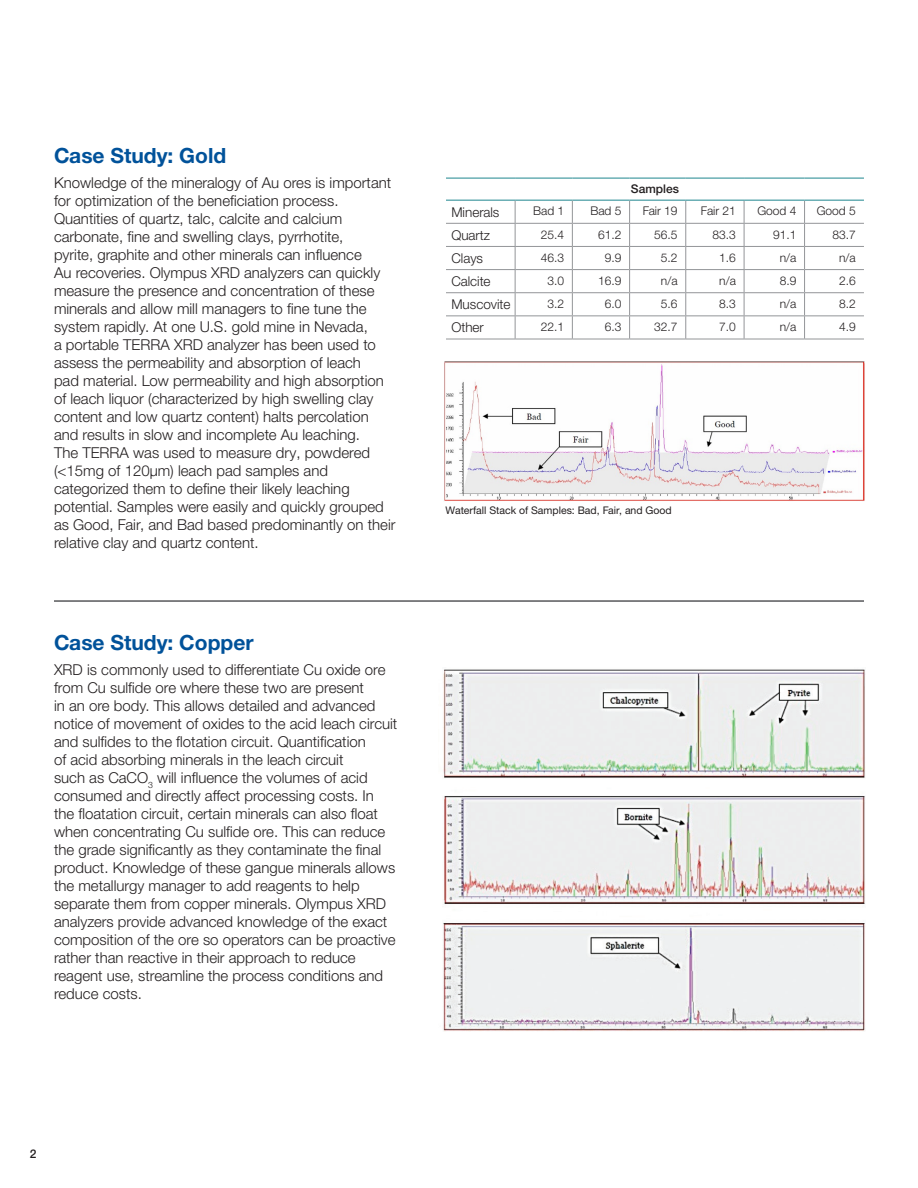
<style>
.page{position:relative;width:918px;height:1188px;background:#fff}
.page>*{position:absolute;margin:0;border:0;box-sizing:border-box;transform-origin:0 0}
.Title_2{font:700 21px "Helvetica Neue LTW1 G";color:#01529a}
.Text{font:300 15px/18px "Helvetica Neue LTW1 G";color:#231f20}
.Text-2{font:300 13.5px "Helvetica Neue LTW1 G";color:#231f20}
.Table_cell_text{font:300 12px "Helvetica Neue LTW1 G";color:#231f20}
.Table_column_header{font:500 12px "Helvetica Neue LTW1 G";color:#231f20}
.Pagination{font:500 12px "Helvetica Neue LTW1 G";color:#231f20}
.t1{font:10.5px "Helvetica Neue LTW1 G";color:#231f20}
</style>
<div class="page">
<hr style="left:515px;top:223px;width:57px;height:1px;background:#939598">
<hr style="left:572px;top:223px;width:58px;height:1px;background:#939598">
<hr style="left:630px;top:223px;width:56px;height:1px;background:#939598">
<hr style="left:686px;top:223px;width:58px;height:1px;background:#939598">
<hr style="left:744px;top:223px;width:61px;height:1px;background:#939598">
<hr style="left:805px;top:223px;width:59px;height:1px;background:#939598">
<hr style="left:515px;top:246px;width:57px;height:1px;background:#939598">
<hr style="left:572px;top:246px;width:58px;height:1px;background:#939598">
<hr style="left:630px;top:246px;width:56px;height:1px;background:#939598">
<hr style="left:686px;top:246px;width:58px;height:1px;background:#939598">
<hr style="left:744px;top:246px;width:61px;height:1px;background:#939598">
<hr style="left:805px;top:246px;width:59px;height:1px;background:#939598">
<hr style="left:515px;top:269px;width:57px;height:1px;background:#939598">
<hr style="left:572px;top:269px;width:58px;height:1px;background:#939598">
<hr style="left:630px;top:269px;width:56px;height:1px;background:#939598">
<hr style="left:686px;top:269px;width:58px;height:1px;background:#939598">
<hr style="left:744px;top:269px;width:61px;height:1px;background:#939598">
<hr style="left:805px;top:269px;width:59px;height:1px;background:#939598">
<hr style="left:515px;top:292px;width:57px;height:1px;background:#939598">
<hr style="left:572px;top:292px;width:58px;height:1px;background:#939598">
<hr style="left:630px;top:292px;width:56px;height:1px;background:#939598">
<hr style="left:686px;top:292px;width:58px;height:1px;background:#939598">
<hr style="left:744px;top:292px;width:61px;height:1px;background:#939598">
<hr style="left:805px;top:292px;width:59px;height:1px;background:#939598">
<hr style="left:515px;top:315px;width:57px;height:1px;background:#939598">
<hr style="left:572px;top:315px;width:58px;height:1px;background:#939598">
<hr style="left:630px;top:315px;width:56px;height:1px;background:#939598">
<svg style="left:629px;top:201px;width:1px;height:138px"></svg>
<hr style="left:686px;top:315px;width:58px;height:1px;background:#939598">
<svg style="left:685px;top:201px;width:1px;height:138px"></svg>
<hr style="left:744px;top:315px;width:61px;height:1px;background:#939598">
<svg style="left:744px;top:201px;width:1px;height:138px"></svg>
<hr style="left:805px;top:315px;width:59px;height:1px;background:#939598">
<hr style="left:446px;top:223px;width:69px;height:1px;background:#939598">
<hr style="left:446px;top:246px;width:69px;height:1px;background:#939598">
<hr style="left:446px;top:269px;width:69px;height:1px;background:#939598">
<hr style="left:446px;top:292px;width:69px;height:1px;background:#939598">
<hr style="left:446px;top:315px;width:69px;height:1px;background:#939598">
<hr style="left:446px;top:339px;width:69px;height:1px;background:#939598">
<hr style="left:515px;top:339px;width:57px;height:1px;background:#939598">
<hr style="left:572px;top:339px;width:58px;height:1px;background:#939598">
<hr style="left:630px;top:339px;width:56px;height:1px;background:#939598">
<hr style="left:686px;top:339px;width:58px;height:1px;background:#939598">
<hr style="left:744px;top:339px;width:61px;height:1px;background:#939598">
<svg style="left:804px;top:201px;width:1px;height:138px"></svg>
<hr style="left:805px;top:339px;width:59px;height:1px;background:#939598">
<hr style="left:446px;top:178px;width:69px;height:1px;background:#37939b">
<hr style="left:515px;top:178px;width:57px;height:1px;background:#37939b">
<hr style="left:572px;top:178px;width:58px;height:1px;background:#37939b">
<hr style="left:630px;top:178px;width:56px;height:1px;background:#37939b">
<hr style="left:686px;top:178px;width:58px;height:1px;background:#37939b">
<hr style="left:744px;top:178px;width:61px;height:1px;background:#37939b">
<hr style="left:805px;top:178px;width:59px;height:1px;background:#37939b">
<hr style="left:446px;top:200px;width:69px;height:1px;background:#37939b">
<hr style="left:515px;top:200px;width:57px;height:1px;background:#37939b">
<hr style="left:572px;top:200px;width:58px;height:1px;background:#37939b">
<hr style="left:630px;top:200px;width:56px;height:1px;background:#37939b">
<hr style="left:686px;top:200px;width:58px;height:1px;background:#37939b">
<hr style="left:744px;top:200px;width:61px;height:1px;background:#37939b">
<hr style="left:805px;top:200px;width:59px;height:1px;background:#37939b">
<svg style="left:515px;top:201px;width:1px;height:138px"></svg>
<svg style="left:572px;top:201px;width:1px;height:138px"></svg>
<img style="left:444px;top:361px;width:421px;height:140px">
<img style="left:443px;top:669px;width:422px;height:363px">
<hr style="left:54px;top:600px;width:810px;height:2px;background:#57585a">
<p class="Title_2" style="left:54px;top:143px;width:174px">Case Study: Gold</p>
<p class="Text" style="left:54px;top:174px;width:343px">Knowledge of the mineralogy of Au ores is important for optimization of the beneficiation process.<br>Quantities of quartz, talc, calcite and calcium carbonate, fine and swelling clays, pyrrhotite,<br>pyrite, graphite and other minerals can influence<br>Au recoveries. Olympus XRD analyzers can quickly measure the presence and concentration of these minerals and allow mill managers to fine tune the system rapidly. At one U.S. gold mine in Nevada,<br>a portable TERRA XRD analyzer has been used to assess the permeability and absorption of leach<br>pad material. Low permeability and high absorption of leach liquor (characterized by high swelling clay content and low quartz content) halts percolation and results in slow and incomplete Au leaching.<br>The TERRA was used to measure dry, powdered (&lt;15mg of 120µm) leach pad samples and categorized them to define their likely leaching potential. Samples were easily and quickly grouped as Good, Fair, and Bad based predominantly on their relative clay and quartz content.</p>
<p class="Title_2" style="left:54px;top:630px;width:201px">Case Study: Copper</p>
<p class="Text" style="left:54px;top:660px;width:345px">XRD is commonly used to differentiate Cu oxide ore from Cu sulfide ore where these two are present<br>in an ore body. This allows detailed and advanced notice of movement of oxides to the acid leach circuit and sulfides to the flotation circuit. Quantification<br>of acid absorbing minerals in the leach circuit<br>such as CaCO<sub>3</sub> will influence the volumes of acid consumed and directly affect processing costs. In the floatation circuit, certain minerals can also float when concentrating Cu sulfide ore. This can reduce the grade significantly as they contaminate the final product. Knowledge of these gangue minerals allows the metallurgy manager to add reagents to help separate them from copper minerals. Olympus XRD analyzers provide advanced knowledge of the exact composition of the ore so operators can be proactive rather than reactive in their approach to reduce reagent use, streamline the process conditions and reduce costs.</p>
<p class="Table_column_header" style="left:631px;top:182px;width:50px">Samples</p>
<p class="Text-2" style="left:451px;top:204px;width:49px">Minerals</p>
<p class="Table_cell_text" style="left:533px;top:204px;width:33px">Bad 1</p>
<p class="Table_cell_text" style="left:590px;top:204px;width:33px">Bad 5</p>
<p class="Table_cell_text" style="left:643px;top:204px;width:36px">Fair 19</p>
<p class="Table_cell_text" style="left:701px;top:204px;width:36px">Fair 21</p>
<p class="Table_cell_text" style="left:757px;top:204px;width:41px">Good 4</p>
<p class="Table_cell_text" style="left:817px;top:204px;width:41px">Good 5</p>
<p class="Text-2" style="left:451px;top:227px;width:40px">Quartz</p>
<p class="Table_cell_text" style="left:541px;top:227px;width:25px">25.4</p>
<p class="Table_cell_text" style="left:598px;top:227px;width:25px">61.2</p>
<p class="Table_cell_text" style="left:654px;top:227px;width:25px">56.5</p>
<p class="Table_cell_text" style="left:713px;top:227px;width:25px">83.3</p>
<p class="Table_cell_text" style="left:773px;top:227px;width:25px">91.1</p>
<p class="Table_cell_text" style="left:833px;top:227px;width:25px">83.7</p>
<p class="Text-2" style="left:451px;top:250px;width:33px">Clays</p>
<p class="Table_cell_text" style="left:541px;top:250px;width:25px">46.3</p>
<p class="Table_cell_text" style="left:605px;top:250px;width:18px">9.9</p>
<p class="Table_cell_text" style="left:661px;top:250px;width:18px">5.2</p>
<p class="Table_cell_text" style="left:719px;top:250px;width:18px">1.6</p>
<p class="Table_cell_text" style="left:780px;top:250px;width:18px">n/a</p>
<p class="Table_cell_text" style="left:839px;top:250px;width:18px">n/a</p>
<p class="Text-2" style="left:451px;top:273px;width:41px">Calcite</p>
<p class="Table_cell_text" style="left:548px;top:273px;width:18px">3.0</p>
<p class="Table_cell_text" style="left:598px;top:273px;width:25px">16.9</p>
<p class="Table_cell_text" style="left:661px;top:273px;width:18px">n/a</p>
<p class="Table_cell_text" style="left:719px;top:273px;width:18px">n/a</p>
<p class="Table_cell_text" style="left:780px;top:273px;width:18px">8.9</p>
<p class="Table_cell_text" style="left:839px;top:273px;width:18px">2.6</p>
<p class="Text-2" style="left:451px;top:296px;width:61px">Muscovite</p>
<p class="Table_cell_text" style="left:548px;top:296px;width:18px">3.2</p>
<p class="Table_cell_text" style="left:605px;top:296px;width:18px">6.0</p>
<p class="Table_cell_text" style="left:661px;top:296px;width:18px">5.6</p>
<p class="Table_cell_text" style="left:719px;top:296px;width:18px">8.3</p>
<p class="Table_cell_text" style="left:780px;top:296px;width:18px">n/a</p>
<p class="Table_cell_text" style="left:839px;top:296px;width:18px">8.2</p>
<p class="Text-2" style="left:451px;top:319px;width:34px">Other</p>
<p class="Table_cell_text" style="left:541px;top:320px;width:25px">22.1</p>
<p class="Table_cell_text" style="left:605px;top:320px;width:18px">6.3</p>
<p class="Table_cell_text" style="left:654px;top:320px;width:25px">32.7</p>
<p class="Table_cell_text" style="left:719px;top:320px;width:18px">7.0</p>
<p class="Table_cell_text" style="left:780px;top:320px;width:18px">n/a</p>
<p class="Table_cell_text" style="left:839px;top:320px;width:18px">4.9</p>
<p class="t1" style="left:446px;top:504px;width:228px">Waterfall Stack of Samples: Bad, Fair, and Good</p>
<p class="Pagination" style="left:30px;top:1147px;width:8px">2</p>
</div>
